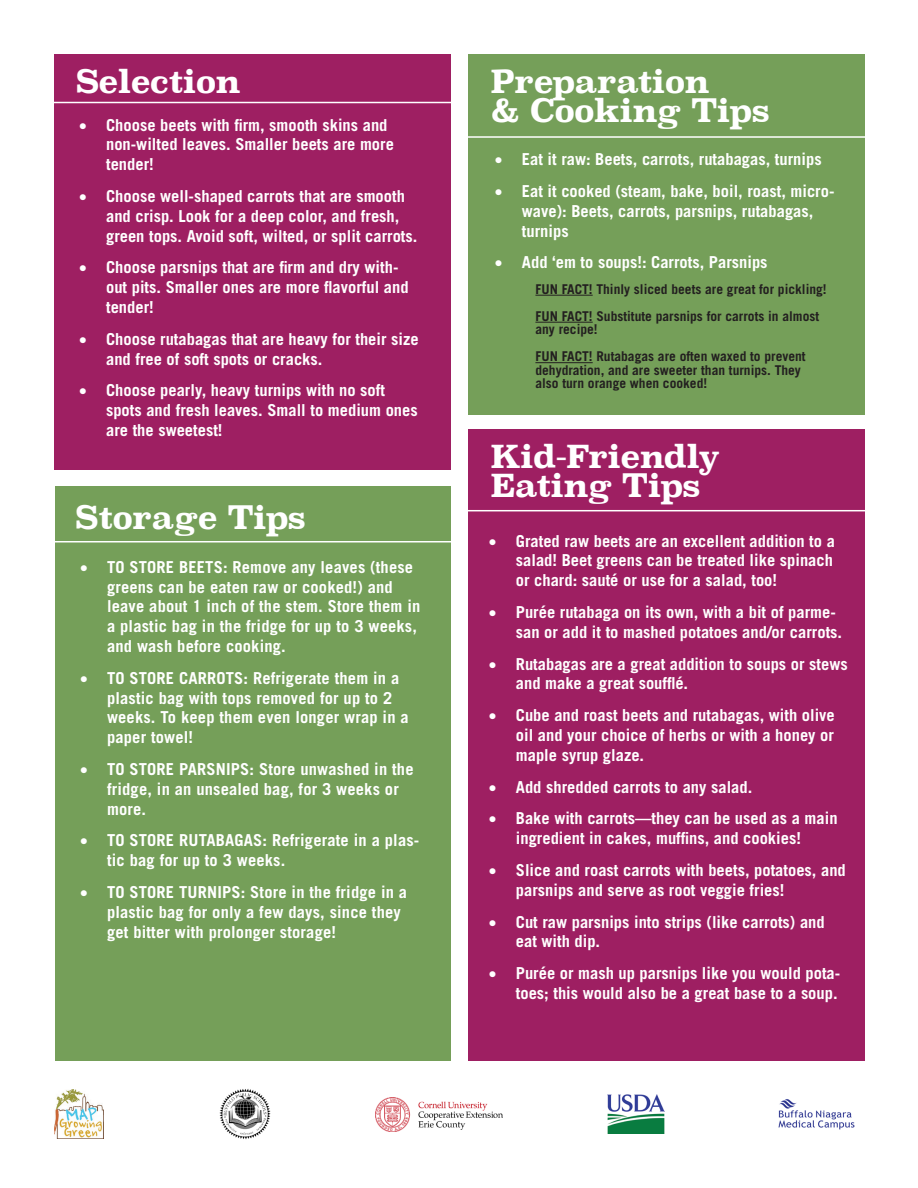
<style>
.page{position:relative;width:918px;height:1188px;background:#fff}
.page>*{position:absolute;margin:0;border:0;box-sizing:border-box;transform-origin:0 0}
.t1{font:700 31.65px/29.7px "Superclarendon";letter-spacing:-.02em;color:#fff}
.t2{font:700 16.5px/19.8px "Trade Gothic LT";color:#fff}
.List_Paragraph{font:700 13.5px/13.5px "Trade Gothic LT";color:#231f20}
</style>
<div class="page">
<div style="left:54px;top:54px;width:396px;height:415px;background:#9e1f62"></div>
<img style="left:54px;top:1089px;width:49px;height:49px">
<img style="left:375px;top:1097px;width:128px;height:35px">
<img style="left:608px;top:1095px;width:56px;height:39px">
<img style="left:778px;top:1099px;width:77px;height:31px">
<img style="left:219px;top:1089px;width:52px;height:50px">
<hr style="left:48px;top:102px;width:409px;height:1px;background:#fff">
<div style="left:55px;top:486px;width:395px;height:575px;background:#759f59"></div>
<hr style="left:48px;top:541px;width:410px;height:1px;background:#fff">
<div style="left:468px;top:429px;width:397px;height:632px;background:#9e1f62"></div>
<hr style="left:468px;top:510px;width:409px;height:1px;background:#fff">
<div style="left:468px;top:54px;width:397px;height:361px;background:#759f59"></div>
<hr style="left:535px;top:295px;width:58px;height:1px;background:#231f20">
<hr style="left:535px;top:322px;width:58px;height:1px;background:#231f20">
<hr style="left:535px;top:362px;width:58px;height:1px;background:#231f20">
<hr style="left:462px;top:136px;width:409px;height:2px;background:#fff">
<p class="t1" style="left:76px;top:68px;width:167px">Selection</p>
<p class="t2" style="left:106px;top:115px;width:289px;text-indent:-27px">• Choose beets with firm, smooth skins and non-wilted leaves. Smaller beets are more tender!</p>
<p class="t2" style="left:106px;top:186px;width:313px;text-indent:-27px">• Choose well-shaped carrots that are smooth and crisp. Look for a deep color, and fresh, green tops. Avoid soft, wilted, or split carrots.</p>
<p class="t2" style="left:106px;top:257px;width:304px;text-indent:-27px">• Choose parsnips that are firm and dry with&shy;out pits. Smaller ones are more flavorful and tender!</p>
<p class="t2" style="left:106px;top:329px;width:314px;text-indent:-27px">• Choose rutabagas that are heavy for their size and free of soft spots or cracks.</p>
<p class="t2" style="left:106px;top:380px;width:313px;text-indent:-27px">• Choose pearly, heavy turnips with no soft spots and fresh leaves. Small to medium ones are the sweetest!</p>
<p class="t1" style="left:76px;top:504px;width:232px">Storage Tips</p>
<p class="t2" style="left:107px;top:557px;width:315px;text-indent:-27px">• TO STORE BEETS: Remove any leaves (these greens can be eaten raw or cooked!) and leave about 1 inch of the stem. Store them in a plastic bag in the fridge for up to 3 weeks, and wash before cooking.</p>
<p class="t2" style="left:107px;top:668px;width:303px;text-indent:-27px">• TO STORE CARROTS: Refrigerate them in a plastic bag with tops removed for up to 2 weeks. To keep them even longer wrap in a paper towel!</p>
<p class="t2" style="left:107px;top:759px;width:308px;text-indent:-27px">• TO STORE PARSNIPS: Store unwashed in the fridge, in an unsealed bag, for 3 weeks or more.</p>
<p class="t2" style="left:107px;top:830px;width:314px;text-indent:-27px">• TO STORE RUTABAGAS: Refrigerate in a plas&shy;tic bag for up to 3 weeks.</p>
<p class="t2" style="left:107px;top:882px;width:302px;text-indent:-27px">• TO STORE TURNIPS: Store in the fridge in a plastic bag for only a few days, since they get bitter with prolonger storage!</p>
<p class="t1" style="left:490px;top:68px;width:281px">Preparation<br>&amp; Cooking Tips</p>
<p class="t2" style="left:495px;top:149px;width:328px">• Eat it raw: Beets, carrots, rutabagas, turnips</p>
<p class="t2" style="left:522px;top:181px;width:314px;text-indent:-27px">• Eat it cooked (steam, bake, boil, roast, micro&shy;wave): Beets, carrots, parsnips, rutabagas, turnips</p>
<p class="t2" style="left:495px;top:252px;width:274px">• Add ‘em to soups!: Carrots, Parsnips</p>
<p class="List_Paragraph" style="left:535px;top:282px;width:293px">FUN FACT! Thinly sliced beets are great for pickling!</p>
<p class="List_Paragraph" style="left:535px;top:309px;width:285px">FUN FACT! Substitute parsnips for carrots in almost any recipe!</p>
<p class="List_Paragraph" style="left:535px;top:350px;width:272px">FUN FACT! Rutabagas are often waxed to prevent dehydration, and are sweeter than turnips. They also turn orange when cooked!</p>
<p class="t1" style="left:490px;top:443px;width:231px">Kid-Friendly</p>
<p class="t1" style="left:490px;top:473px;width:212px">Eating Tips</p>
<p class="t2" style="left:516px;top:531px;width:321px;text-align:justify;text-indent:-27px">• Grated raw beets are an excellent addition to a salad! Beet greens can be treated like spinach or chard: sauté or use for a salad, too!</p>
<p class="t2" style="left:516px;top:602px;width:328px;text-indent:-27px">• Purée rutabaga on its own, with a bit of parme&shy;san or add it to mashed potatoes and/or carrots.</p>
<p class="t2" style="left:516px;top:654px;width:333px;text-indent:-27px">• Rutabagas are a great addition to soups or stews and make a great soufflé.</p>
<p class="t2" style="left:516px;top:705px;width:321px;text-align:justify;text-indent:-27px">• Cube and roast beets and rutabagas, with olive oil and your choice of herbs or with a honey or maple syrup glaze.</p>
<p class="t2" style="left:489px;top:777px;width:265px">• Add shredded carrots to any salad.</p>
<p class="t2" style="left:489px;top:808px;width:350px;text-align:center">• Bake with carrots—they can be used as a main ingredient in cakes, muffins, and cookies!</p>
<p class="t2" style="left:516px;top:860px;width:332px;text-indent:-27px">• Slice and roast carrots with beets, potatoes, and parsnips and serve as root veggie fries!</p>
<p class="t2" style="left:516px;top:912px;width:310px;text-indent:-27px">• Cut raw parsnips into strips (like carrots) and eat with dip.</p>
<p class="t2" style="left:489px;top:963px;width:353px;text-align:right">• Purée or mash up parsnips like you would pota&shy;toes; this would also be a great base to a soup.</p>
</div>
